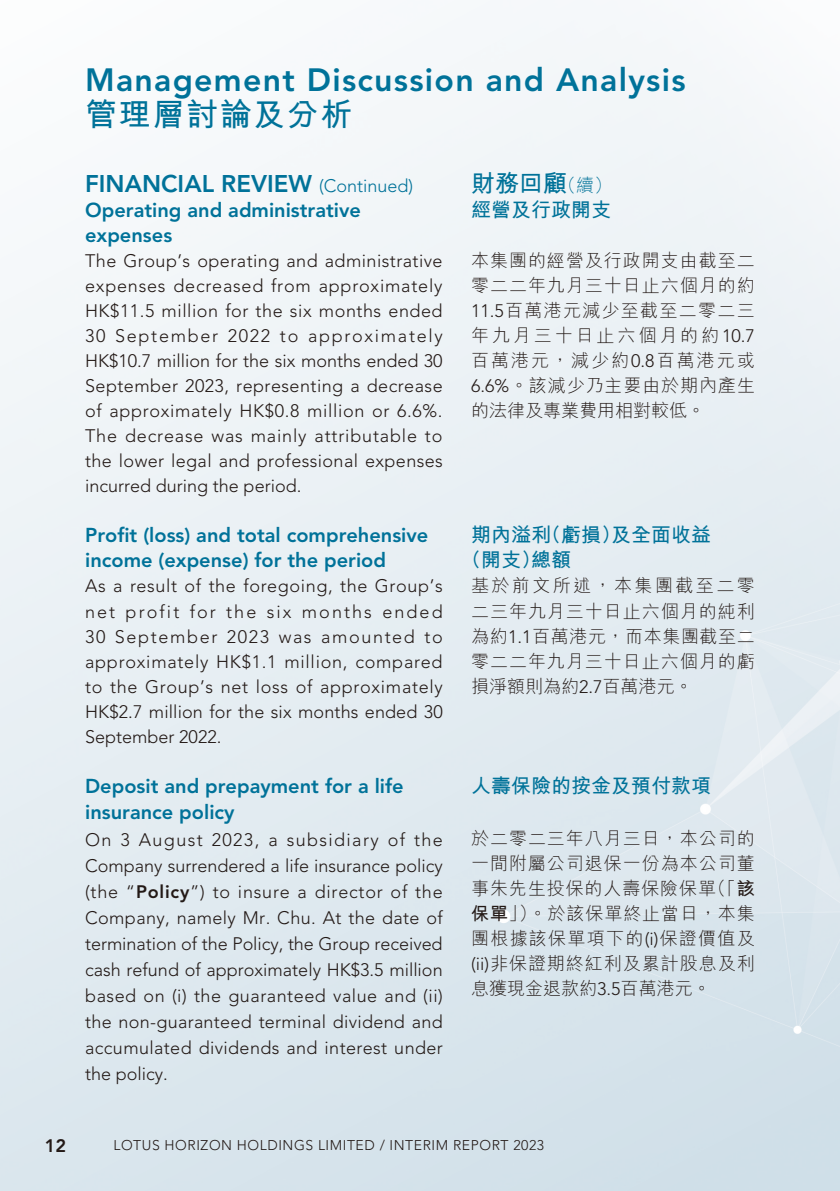
<style>
.page{position:relative;width:840px;height:1191px;background:#fff}
.page>*{position:absolute;margin:0;border:0;box-sizing:border-box;transform-origin:0 0}
.t1{font:800 32px "Avenir LT Std";letter-spacing:.04em;color:#007299}
.t2{font:700 32px "M Hei HK";letter-spacing:.05em;color:#007299}
.t3{font:800 24px "Avenir LT Std";color:#007299}
.t4{font:700 24px "M Hei HK";color:#007299}
.t5{font:800 20px/25px "Avenir LT Std";color:#007299}
.t6{font:700 20px/25px "M Hei HK";color:#007299}
.t7{font:300 18px/25px "Avenir LT Std";letter-spacing:.01em;color:#231916;text-align:justify}
.t8{font:300 18px/25px "M Hei HK";letter-spacing:.055em;color:#231916;text-align:justify}
.t9{font:800 18px "Avenir LT Std";color:#231916}
.t10{font:300 14px "Avenir LT Std";letter-spacing:.04em;color:#231916}
.s1{font-weight:300;font-size:18px}
.s2{font-weight:800}
.s3{font-family:"Avenir LT Std"}
.s4{font-weight:700}
</style>
<div class="page">
<h1 class="t1" style="left:85px;top:61px;width:601px">Management Discussion and Analysis</h1>
<h1 class="t2" style="left:85px;top:91px;width:269px">管理層討論及分析</h1>
<h2 class="t3" style="left:85px;top:169px;width:329px">FINANCIAL REVIEW <span class="s1">(Continued)</span></h2>
<p class="t5" style="left:85px;top:198px;width:277px">Operating and administrative expenses</p>
<p class="t7" style="left:85px;top:249px;width:359px">The Group’s operating and administrative expenses decreased from approximately HK$11.5 million for the six months ended 30 September 2022 to approximately HK$10.7 million for the six months ended 30<br>September 2023, representing a decrease of approximately HK$0.8 million or 6.6%.<br>The decrease was mainly attributable to the lower legal and professional expenses incurred during the period.</p>
<p class="t5" style="left:85px;top:523px;width:344px">Profit (loss) and total comprehensive income (expense) for the period</p>
<p class="t7" style="left:85px;top:574px;width:359px">As a result of the foregoing, the Group’s net profit for the six months ended 30 September 2023 was amounted to approximately HK$1.1 million, compared to the Group’s net loss of approximately HK$2.7 million for the six months ended 30<br>September 2022.</p>
<p class="t5" style="left:85px;top:773px;width:320px;line-height:26px">Deposit and prepayment for a life insurance policy</p>
<p class="t7" style="left:85px;top:826px;width:359px;line-height:26px">On 3 August 2023, a subsidiary of the Company surrendered a life insurance policy (the “<span class="s2">Policy</span>”) to insure a director of the Company, namely Mr. Chu. At the date of termination of the Policy, the Group received cash refund of approximately HK$3.5 million based on (i) the guaranteed value and (ii) the non-guaranteed terminal dividend and accumulated dividends and interest under the policy.</p>
<h2 class="t4" style="left:471px;top:165px;width:142px">財務回顧<span class="s1">（續）</span></h2>
<p class="t6" style="left:471px;top:195px;width:141px">經營及行政開支</p>
<p class="t8" style="left:471px;top:248px;width:285px">本集團的經營及行政開支由截至二零二二年九月三十日止六個月的約<span class="s3">11.5</span>百萬港元減少至截至二零二三年九月三十日止六個月的約<span class="s3">10.7</span>百萬港元，減少約<span class="s3">0.8</span>百萬港元或<span class="s3">6.6%</span>。該減少乃主要由於期內產生的法律及專業費用相對較低。</p>
<p class="t6" style="left:461px;top:520px;width:251px;text-indent:10px">期內溢利（虧損）及全面收益（開支）總額</p>
<p class="t8" style="left:471px;top:573px;width:285px">基於前文所述，本集團截至二零二三年九月三十日止六個月的純利為約<span class="s3">1.1</span>百萬港元，而本集團截至二零二二年九月三十日止六個月的虧損淨額則為約<span class="s3">2.7</span>百萬港元。</p>
<p class="t6" style="left:471px;top:771px;width:241px">人壽保險的按金及預付款項</p>
<p class="t8" style="left:471px;top:825px;width:285px">於二零二三年八月三日，本公司的一間附屬公司退保一份為本公司董事朱先生投保的人壽保險保單（「<span class="s4">該保單</span>」）。於該保單終止當日，本集團根據該保單項下的<span class="s3">(i)</span>保證價值及<span class="s3">(ii)</span>非保證期終紅利及累計股息及利息獲現金退款約<span class="s3">3.5</span>百萬港元。</p>
<p class="t9" style="left:45px;top:1135px;width:23px">12</p>
<p class="t10" style="left:113px;top:1137px;width:432px">LOTUS HORIZON HOLDINGS LIMITED / INTERIM REPORT 2023</p>
</div>
